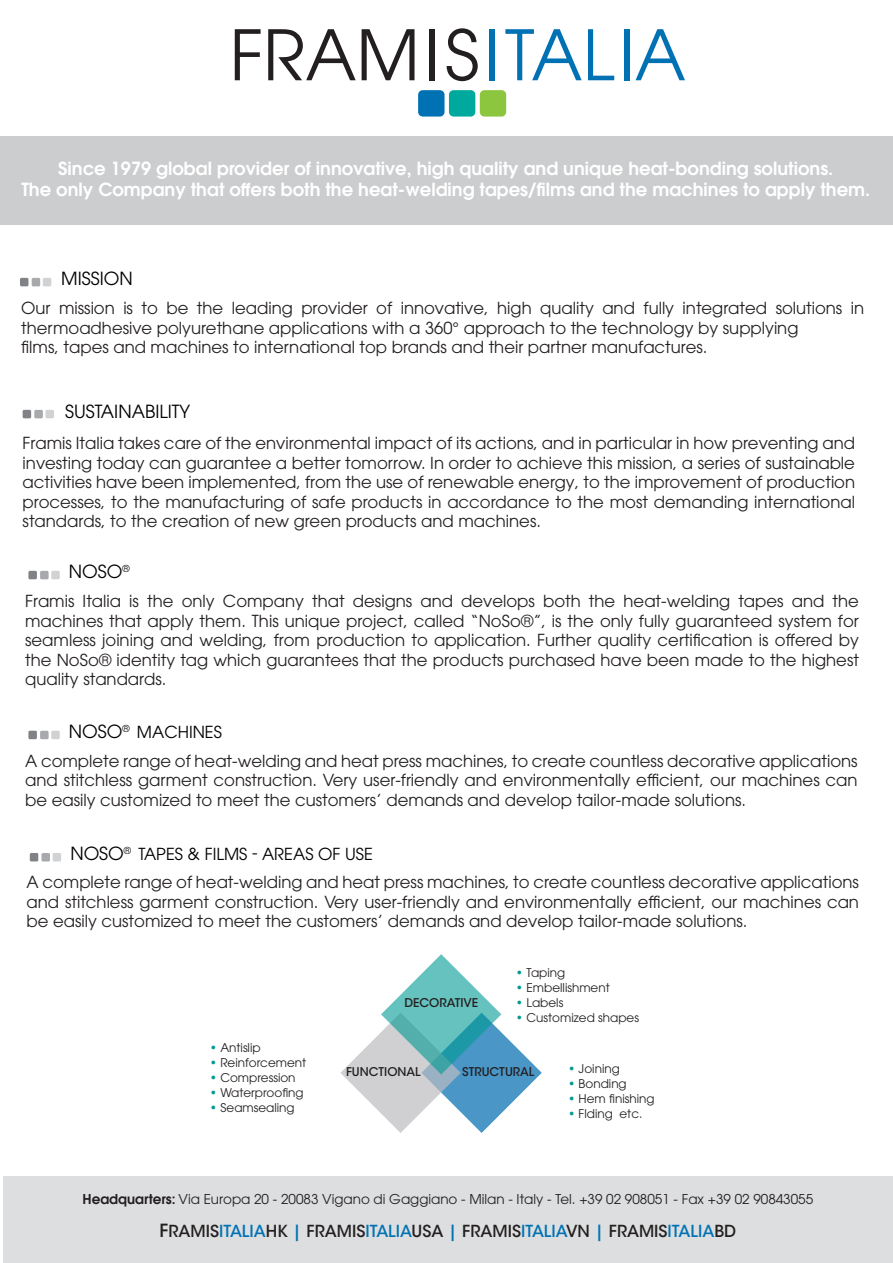
<style>
.page{position:relative;width:893px;height:1263px;background:#fff}
.page>*{position:absolute;margin:0;border:0;box-sizing:border-box;transform-origin:0 0}
.t1{font:600 18px "ITC Avant Garde Pro";color:#fff}
.t2{font:18px "ITC Avant Garde Pro";color:#000001}
.t3{font:16.5px/19.5px "ITC Avant Garde Pro";color:#231f20;text-align:justify}
.t4{font:500 16.5px "ITC Avant Garde Std";color:#231f20}
.t5{font:16.5px "ITC Avant Garde Pro";color:#000001}
.t6{font:13.5px "ITC Avant Garde Pro";color:#231f20}
.t7{font:12px "ITC Avant Garde Pro";color:#231f20}
.t8{font:500 12px "ITC Avant Garde Std";color:#231f20}
.s1{font-size:18px}
.s2{color:#009a93}
.s3{font-weight:600}
.s4{color:#0072b4}
</style>
<div class="page">
<div style="left:0;top:137px;width:893px;height:88px;background:#cccdcf"></div>
<svg style="left:235px;top:29px;width:26px;height:51px"></svg>
<svg style="left:268px;top:29px;width:88px;height:51px"></svg>
<svg style="left:362px;top:29px;width:52px;height:51px"></svg>
<div style="left:430px;top:29px;width:5px;height:51px;background:#231f20"></div>
<svg style="left:447px;top:28px;width:31px;height:53px"></svg>
<div style="left:490px;top:29px;width:5px;height:51px;background:#0072b4"></div>
<svg style="left:505px;top:29px;width:77px;height:51px"></svg>
<svg style="left:588px;top:29px;width:26px;height:51px"></svg>
<div style="left:624px;top:29px;width:5px;height:51px;background:#0072b4"></div>
<svg style="left:635px;top:29px;width:50px;height:51px"></svg>
<div style="left:418px;top:90px;width:27px;height:27px;background:#0072b4;border-radius:5px"></div>
<div style="left:480px;top:90px;width:26px;height:27px;background:#8bc63e;border-radius:5px"></div>
<div style="left:449px;top:90px;width:26px;height:27px;background:#00a99d;border-radius:5px"></div>
<div style="left:20px;top:278px;width:8px;height:8px;background:#808285;border-radius:2px"></div>
<div style="left:32px;top:278px;width:8px;height:8px;background:#a8a9ad;border-radius:2px"></div>
<div style="left:43px;top:278px;width:8px;height:8px;background:#d1d2d4;border-radius:2px"></div>
<div style="left:23px;top:410px;width:8px;height:8px;background:#808285;border-radius:2px"></div>
<div style="left:34px;top:410px;width:9px;height:8px;background:#a8a9ad;border-radius:2px"></div>
<div style="left:45px;top:410px;width:9px;height:8px;background:#d1d2d4;border-radius:2px"></div>
<div style="left:28px;top:571px;width:9px;height:8px;background:#808285;border-radius:2px"></div>
<div style="left:40px;top:571px;width:9px;height:8px;background:#a8a9ad;border-radius:2px"></div>
<div style="left:51px;top:571px;width:9px;height:8px;background:#d1d2d4;border-radius:2px"></div>
<div style="left:28px;top:731px;width:9px;height:8px;background:#808285;border-radius:2px"></div>
<div style="left:40px;top:731px;width:9px;height:8px;background:#a8a9ad;border-radius:2px"></div>
<div style="left:51px;top:731px;width:9px;height:8px;background:#d1d2d4;border-radius:2px"></div>
<div style="left:3px;top:1176px;width:890px;height:87px;background:#dddedf"></div>
<svg style="left:340px;top:954px;width:202px;height:179px"></svg>
<div style="left:30px;top:853px;width:8px;height:8px;background:#808285;border-radius:2px"></div>
<div style="left:41px;top:853px;width:9px;height:8px;background:#a8a9ad;border-radius:2px"></div>
<div style="left:53px;top:853px;width:8px;height:8px;background:#d1d2d4;border-radius:2px"></div>
<p class="t1" style="left:58px;top:156px;width:776px">Since 1979 global provider of innovative, high quality and unique heat-bonding solutions.</p>
<p class="t1" style="left:21px;top:178px;width:850px">The only Company that offers both the heat-welding tapes/films and the machines to apply them.</p>
<p class="t2" style="left:61px;top:267px;width:73px">MISSION</p>
<p class="t3" style="left:21px;top:298px;width:844px">Our mission is to be the leading provider of innovative, high quality and fully integrated solutions in thermoadhesive polyurethane applications with a 360° approach to the technology by supplying</p>
<p class="t3" style="left:21px;top:337px;width:688px">films, tapes and machines to international top brands and their partner manufactures.</p>
<p class="t2" style="left:65px;top:400px;width:127px">SUSTAINABILITY</p>
<p class="t3" style="left:23px;top:433px;width:834px">Framis Italia takes care of the environmental impact of its actions, and in particular in how preventing and investing today can guarantee a better tomorrow. In order to achieve this mission, a series of sustainable activities have been implemented, from the use of renewable energy, to the improvement of production processes, to the manufacturing of safe products in accordance to the most demanding international standards, to the creation of new green products and machines.</p>
<p class="t2" style="left:69px;top:560px;width:62px">NOSO<sup>®</sup></p>
<p class="t3" style="left:25px;top:591px;width:835px">Framis Italia is the only Company that designs and develops both the heat-welding tapes and the machines that apply them. This unique project, called “NoSo®”, is the only fully guaranteed system for seamless joining and welding, from production to application. Further quality certification is offered by the NoSo® identity tag which guarantees that the products purchased have been made to the highest quality standards.</p>
<p class="t5" style="left:69px;top:721px;width:155px"><span class="s1">NOSO</span><sup>®</sup> MACHINES</p>
<p class="t3" style="left:25px;top:751px;width:834px">A complete range of heat-welding and heat press machines, to create countless decorative applications and stitchless garment construction. Very user-friendly and environmentally efficient, our machines can be easily customized to meet the customers’ demands and develop tailor-made solutions.</p>
<p class="t5" style="left:70px;top:843px;width:304px"><span class="s1">NOSO</span><sup>®</sup> TAPES &amp; FILMS - AREAS OF USE</p>
<p class="t3" style="left:27px;top:872px;width:834px">A complete range of heat-welding and heat press machines, to create countless decorative applications and stitchless garment construction. Very user-friendly and environmentally efficient, our machines can be easily customized to meet the customers’ demands and develop tailor-made solutions.</p>
<p class="t7" style="left:210px;top:1040px;width:52px"><span class="s2">•</span> Antislip</p>
<p class="t7" style="left:210px;top:1055px;width:98px"><span class="s2">•</span> Reinforcement</p>
<p class="t7" style="left:210px;top:1070px;width:87px"><span class="s2">•</span> Compression</p>
<p class="t7" style="left:210px;top:1085px;width:95px"><span class="s2">•</span> Waterproofing</p>
<p class="t7" style="left:210px;top:1100px;width:86px"><span class="s2">•</span> Seamsealing</p>
<p class="t7" style="left:516px;top:965px;width:51px"><span class="s2">•</span> Taping</p>
<p class="t7" style="left:516px;top:980px;width:95px"><span class="s2">•</span> Embellishment</p>
<p class="t7" style="left:516px;top:995px;width:49px"><span class="s2">•</span> Labels</p>
<p class="t7" style="left:516px;top:1010px;width:125px"><span class="s2">•</span> Customized shapes</p>
<p class="t7" style="left:568px;top:1061px;width:53px"><span class="s2">•</span> Joining</p>
<p class="t7" style="left:568px;top:1076px;width:60px"><span class="s2">•</span> Bonding</p>
<p class="t7" style="left:568px;top:1091px;width:88px"><span class="s2">•</span> Hem finishing</p>
<p class="t7" style="left:568px;top:1106px;width:76px"><span class="s2">•</span> Flding etc.</p>
<p class="t8" style="left:404px;top:995px;width:75px">DECORATIVE</p>
<p class="t8" style="left:346px;top:1064px;width:76px">FUNCTIONAL</p>
<p class="t8" style="left:462px;top:1064px;width:74px">STRUCTURAL</p>
<p class="t6" style="left:83px;top:1190px;width:732px"><span class="s3">Headquarters:</span> Via Europa 20 - 20083 Vigano di Gaggiano - Milan - Italy - Tel. +39 02 908051 - Fax +39 02 90843055</p>
<p class="t4" style="left:160px;top:1221px;width:578px"><span class="s1">F</span>RAMIS<span class="s4">ITALIA</span>HK <span class="s4">|</span> FRAMIS<span class="s4">ITALIA</span>USA <span class="s4">|</span> FRAMIS<span class="s4">ITALIA</span>VN <span class="s4">|</span> FRAMIS<span class="s4">ITALIA</span>BD</p>
</div>
